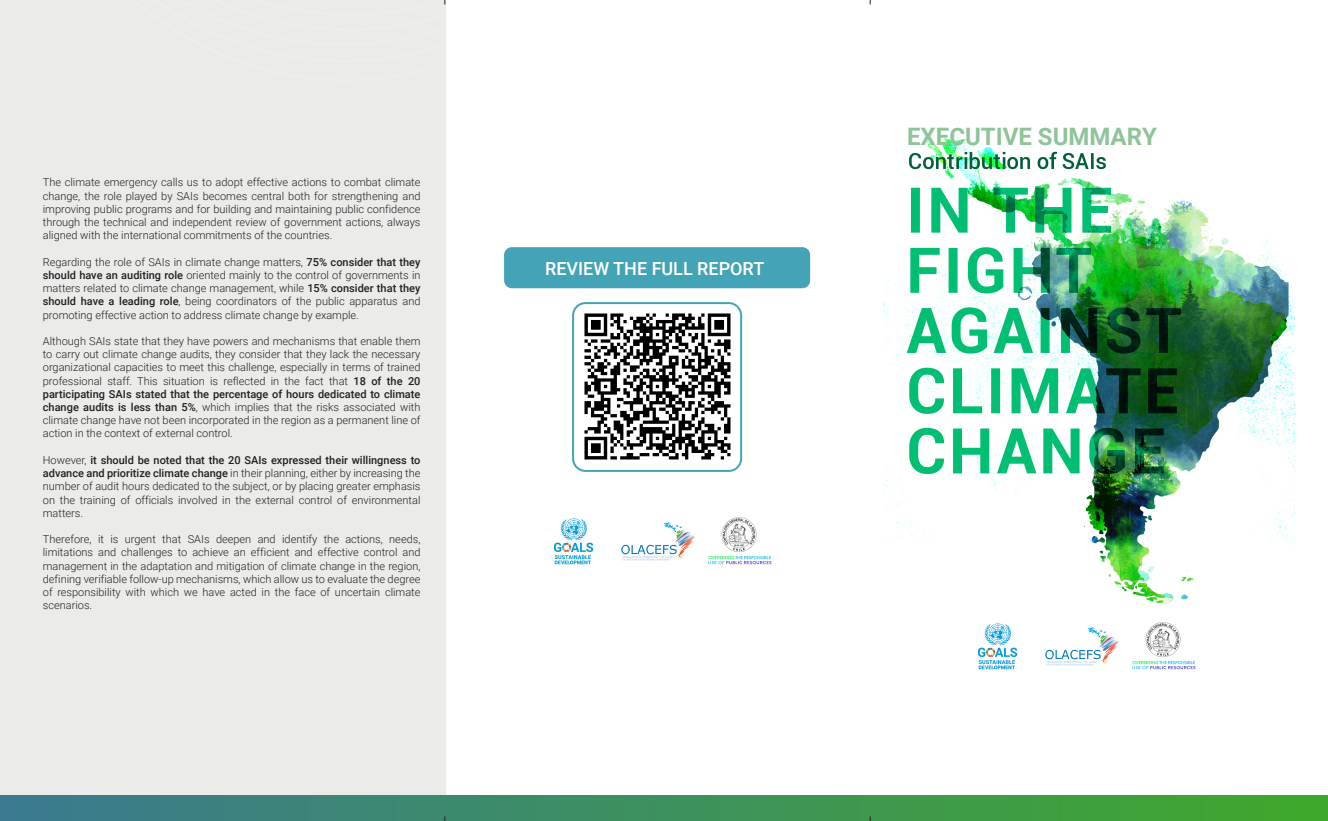
<style>
.page{position:relative;width:1328px;height:821px;background:#fff}
.page>*{position:absolute;margin:0;border:0;box-sizing:border-box;transform-origin:0 0}
.t1{font:700 24px "Roboto";color:#8ec498}
.t2{font:500 18px "Roboto";color:#fff}
.t3{font:300 11px/13.2px "Roboto";color:#231f20;text-align:justify}
.s1{font-weight:500}
</style>
<div class="page">
<div style="left:0;top:0;width:445px;height:807px;background:#ebebea"></div>
<div style="left:0;top:795px;width:1327px;height:25px;background:linear-gradient(to right,#3b7a90,#3fa82b)"></div>
<div style="left:504px;top:247px;width:306px;height:41px;background:#43a3b7;border-radius:8px"></div>
<div style="left:572px;top:302px;width:170px;height:170px;border:2px solid #43a3b7;border-radius:12px"></div>
<img style="left:883px;top:134px;width:413px;height:536px">
<img style="left:553px;top:517px;width:219px;height:48px">
<img style="left:584px;top:313px;width:147px;height:147px">
<p class="t3" style="left:43px;top:175px;width:379px">The climate emergency calls us to adopt effective actions to combat climate change, the role played by SAIs becomes central both for strengthening and improving public programs and for building and maintaining public confidence through the technical and independent review of government actions, always aligned with the international commitments of the countries.</p>
<p class="t3" style="left:43px;top:255px;width:379px">Regarding the role of SAIs in climate change matters, <span class="s1">75% consider that they should have an auditing role</span> oriented mainly to the control of governments in matters related to climate change management, while <span class="s1">15% consider that they should have a leading role</span>, being coordinators of the public apparatus and promoting effective action to address climate change by example.</p>
<p class="t3" style="left:43px;top:334px;width:379px">Although SAIs state that they have powers and mechanisms that enable them to carry out climate change audits, they consider that they lack the necessary organizational capacities to meet this challenge, especially in terms of trained professional staff. This situation is reflected in the fact that <span class="s1">18 of the 20 participating SAIs stated that the percentage of hours dedicated to climate change audits is less than 5%</span>, which implies that the risks associated with climate change have not been incorporated in the region as a permanent line of action in the context of external control.</p>
<p class="t3" style="left:43px;top:453px;width:379px">However, <span class="s1">it should be noted that the 20 SAIs expressed their willingness to advance and prioritize climate change</span> in their planning, either by increasing the number of audit hours dedicated to the subject, or by placing greater emphasis on the training of officials involved in the external control of environmental matters.</p>
<p class="t3" style="left:43px;top:532px;width:379px">Therefore, it is urgent that SAIs deepen and identify the actions, needs, limitations and challenges to achieve an efficient and effective control and management in the adaptation and mitigation of climate change in the region, defining verifiable follow-up mechanisms, which allow us to evaluate the degree of responsibility with which we have acted in the face of uncertain climate scenarios.</p>
<h2 class="t2" style="left:545px;top:255px;width:221px">REVIEW THE FULL REPORT</h2>
<h1 class="t1" style="left:907px;top:120px;width:251px">EXECUTIVE SUMMARY</h1>
</div>
